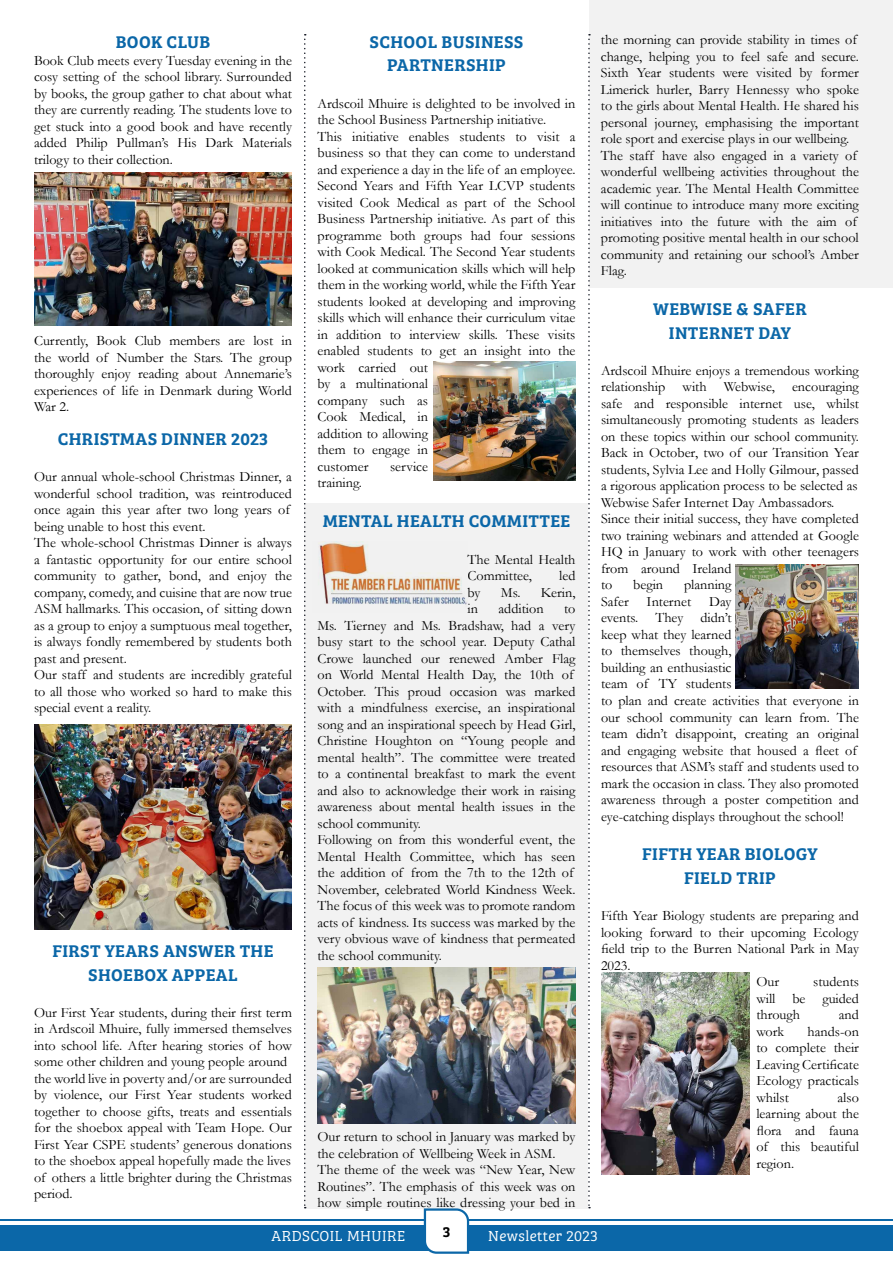
<style>
.page{position:relative;width:893px;height:1263px;background:#fff}
.page>*{position:absolute;margin:0;border:0;box-sizing:border-box;transform-origin:0 0}
.t1{font:17.55px/23.4px "Bree Serif Sb";letter-spacing:.02em;color:#0b67a8;text-align:center}
.t2{font:300 15px "Bree Serif";letter-spacing:.03em;color:#fff}
.t3{font:15px "Bree Serif Sb";color:#000}
.t4{font:14.1px/16.5px "Garamond";color:#000}
</style>
<div class="page">
<div style="left:590px;top:0;width:303px;height:288px;background:#f2f2f2"></div>
<div style="left:305px;top:503px;width:283px;height:705px;background:#f2f2f2"></div>
<svg style="left:588px;top:34px;width:2px;height:1174px"></svg>
<svg style="left:304px;top:34px;width:2px;height:1174px"></svg>
<div style="left:0;top:1225px;width:893px;height:25px;background:#0b67a8"></div>
<hr style="left:0;top:1219px;width:893px;height:2px;background:#0b67a8">
<svg style="left:423px;top:1208px;width:47px;height:46px"></svg>
<img style="left:34px;top:172px;width:258px;height:154px">
<img style="left:34px;top:725px;width:258px;height:204px">
<img style="left:434px;top:362px;width:141px;height:118px">
<img style="left:319px;top:541px;width:148px;height:64px">
<img style="left:317px;top:968px;width:258px;height:156px">
<img style="left:735px;top:564px;width:124px;height:124px">
<img style="left:601px;top:973px;width:148px;height:201px">
<p class="t1" style="left:116px;top:29px;width:96px">BOOK CLUB</p>
<p class="t4" style="left:34px;top:52px;width:259px;text-align:justify">Book Club meets every Tuesday evening in the cosy setting of the school library. Surrounded by books, the group gather to chat about what they are currently reading. The students love to get stuck into a good book and have recently added Philip Pullman’s His Dark Materials trilogy to their collection.</p>
<p class="t4" style="left:34px;top:332px;width:259px;text-align:justify">Currently, Book Club members are lost in the world of Number the Stars. The group thoroughly enjoy reading about Annemarie’s experiences of life in Denmark during World War 2.</p>
<p class="t1" style="left:58px;top:426px;width:212px">CHRISTMAS DINNER 2023</p>
<p class="t4" style="left:34px;top:468px;width:259px">Our annual whole-school Christmas Dinner, a wonderful school tradition, was reintroduced once again this year after two long years of being unable to host this event.<br>The whole-school Christmas Dinner is always a fantastic opportunity for our entire school community to gather, bond, and enjoy the company, comedy, and cuisine that are now true ASM hallmarks. This occasion, of sitting down as a group to enjoy a sumptuous meal together, is always fondly remembered by students both past and present.<br>Our staff and students are incredibly grateful to all those who worked so hard to make this special event a reality.</p>
<p class="t1" style="left:52px;top:938px;width:223px">FIRST YEARS ANSWER THE<br>SHOEBOX APPEAL</p>
<p class="t4" style="left:34px;top:1004px;width:259px">Our First Year students, during their first term in Ardscoil Mhuire, fully immersed themselves into school life. After hearing stories of how some other children and young people around the world live in poverty and/or are surrounded by violence, our First Year students worked together to choose gifts, treats and essentials for the shoebox appeal with Team Hope. Our First Year CSPE students’ generous donations to the shoebox appeal hopefully made the lives of others a little brighter during the Christmas period.</p>
<p class="t1" style="left:370px;top:29px;width:155px">SCHOOL BUSINESS<br>PARTNERSHIP</p>
<p class="t4" style="left:317px;top:95px;width:259px">Ardscoil Mhuire is delighted to be involved in the School Business Partnership initiative.<br>This initiative enables students to visit a business so that they can come to understand and experience a day in the life of an employee.<br>Second Years and Fifth Year LCVP students visited Cook Medical as part of the School Business Partnership initiative. As part of this programme both groups had four sessions with Cook Medical. The Second Year students looked at communication skills which will help them in the working world, while the Fifth Year students looked at developing and improving skills which will enhance their curriculum vitae in addition to interview skills. These visits enabled students to get an insight into the work carried out<br>by a multinational<br>company such as<br>Cook Medical, in<br>addition to allowing<br>them to engage in<br>customer</p>
<p class="t4" style="left:390px;top:458px;width:40px">service</p>
<p class="t4" style="left:317px;top:474px;width:46px">training.</p>
<p class="t1" style="left:323px;top:508px;width:249px">MENTAL HEALTH COMMITTEE</p>
<p class="t4" style="left:467px;top:551px;width:109px">The Mental Health<br>Committee,</p>
<p class="t4" style="left:559px;top:567px;width:18px">led</p>
<p class="t4" style="left:467px;top:584px;width:14px">by</p>
<p class="t4" style="left:501px;top:584px;width:76px">Ms. Kerin,</p>
<p class="t4" style="left:467px;top:600px;width:12px">in</p>
<p class="t4" style="left:499px;top:600px;width:47px">addition</p>
<p class="t4" style="left:317px;top:600px;width:259px;text-indent:247px">to Ms. Tierney and Ms. Bradshaw, had a very busy start to the school year. Deputy Cathal Crowe launched our renewed Amber Flag on World Mental Health Day, the 10th of October. This proud occasion was marked with a mindfulness exercise, an inspirational song and an inspirational speech by Head Girl, Christine Houghton on “Young people and mental health”. The committee were treated to a continental breakfast to mark the event and also to acknowledge their work in raising awareness about mental health issues in the school community.<br>Following on from this wonderful event, the Mental Health Committee, which has seen the addition of from the 7th to the 12th of November, celebrated World Kindness Week.<br>The focus of this week was to promote random acts of kindness. Its success was marked by the very obvious wave of kindness that permeated the school community.</p>
<p class="t4" style="left:317px;top:1128px;width:259px">Our return to school in January was marked by the celebration of Wellbeing Week in ASM.<br>The theme of the week was “New Year, New Routines”. The emphasis of this week was on how simple routines like dressing your bed in</p>
<p class="t4" style="left:601px;top:31px;width:259px">the morning can provide stability in times of change, helping you to feel safe and secure.<br>Sixth Year students were visited by former Limerick hurler, Barry Hennessy who spoke to the girls about Mental Health. He shared his personal journey, emphasising the important role sport and exercise plays in our wellbeing.<br>The staff have also engaged in a variety of wonderful wellbeing activities throughout the academic year. The Mental Health Committee will continue to introduce many more exciting initiatives into the future with the aim of promoting positive mental health in our school community and retaining our school’s Amber Flag.</p>
<p class="t1" style="left:653px;top:296px;width:155px">WEBWISE &amp; SAFER<br>INTERNET DAY</p>
<p class="t4" style="left:601px;top:362px;width:259px">Ardscoil Mhuire enjoys a tremendous working relationship with Webwise, encouraging safe and responsible internet use, whilst simultaneously promoting students as leaders on these topics within our school community.<br>Back in October, two of our Transition Year students, Sylvia Lee and Holly Gilmour, passed a rigorous application process to be selected as Webwise Safer Internet Day Ambassadors.<br>Since their initial success, they have completed two training webinars and attended at Google HQ in January to work with other teenagers from around Ireland<br>to</p>
<p class="t4" style="left:633px;top:577px;width:31px">begin</p>
<p class="t4" style="left:684px;top:577px;width:49px">planning</p>
<p class="t4" style="left:601px;top:593px;width:29px">Safer</p>
<p class="t4" style="left:647px;top:593px;width:46px">Internet</p>
<p class="t4" style="left:601px;top:593px;width:259px;text-indent:108px">Day<br>events. They didn’t<br>keep what they learned<br>to themselves though,<br>building an enthusiastic<br>team of TY students<br>to plan and create activities that everyone in our school community can learn from. The team didn’t disappoint, creating an original and engaging website that housed a fleet of resources that ASM’s staff and students used to mark the occasion in class. They also promoted awareness through a poster competition and eye-catching displays throughout the school!</p>
<p class="t1" style="left:642px;top:841px;width:177px">FIFTH YEAR BIOLOGY<br>FIELD TRIP</p>
<p class="t4" style="left:601px;top:907px;width:259px">Fifth Year Biology students are preparing and</p>
<p class="t4" style="left:601px;top:924px;width:259px">looking forward to their upcoming Ecology</p>
<p class="t4" style="left:601px;top:940px;width:259px">field trip to the Burren National Park in May</p>
<p class="t4" style="left:601px;top:957px;width:31px">2023.</p>
<p class="t4" style="left:756px;top:973px;width:24px">Our</p>
<p class="t4" style="left:756px;top:973px;width:104px;text-align:justify;text-indent:57px">students will be guided through</p>
<p class="t4" style="left:839px;top:1006px;width:22px">and</p>
<p class="t4" style="left:756px;top:1023px;width:104px;text-align:justify;text-indent:51px">hands-on to complete their Leaving Certificate Ecology practicals whilst</p>
<p class="t4" style="left:756px;top:1023px;width:29px">work</p>
<p class="t4" style="left:756px;top:1089px;width:104px;text-align:justify;text-indent:81px">also learning about the flora and fauna of this beautiful region.</p>
<p class="t2" style="left:272px;top:1225px;width:135px">ARDSCOIL MHUIRE</p>
<p class="t3" style="left:443px;top:1220px;width:9px">3</p>
<p class="t2" style="left:488px;top:1225px;width:111px">Newsletter 2023</p>
</div>
